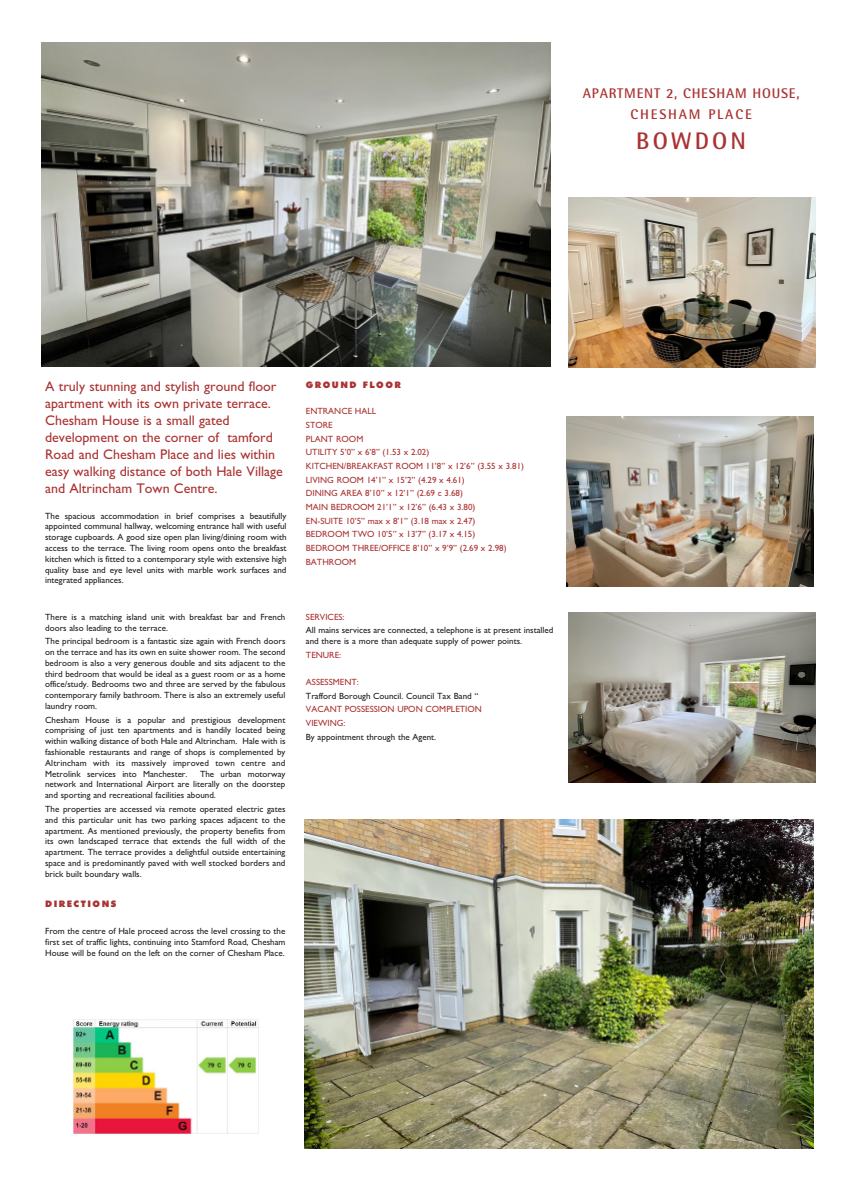
<style>
.page{position:relative;width:842px;height:1191px;background:#fff}
.page>*{position:absolute;margin:0;border:0;box-sizing:border-box;transform-origin:0 0}
.t1{font:700 24px "Rotis Semi Sans";letter-spacing:.13em;color:#ab3232}
.t2{font:14px/17px "Gill Sans";color:#ab3232}
.t3{font:700 14px/21px "Rotis Semi Sans";letter-spacing:.055em;color:#ab3232;text-align:center}
.t4{font:9px/10.8px "Gill Sans";color:#231f20;text-align:justify}
.t5{font:9px/13.6px "Gill Sans";color:#ab3232}
.t6{font:900 9px "Futura BT";letter-spacing:.165em;color:#ab3232}
</style>
<div class="page">
<img style="left:41px;top:43px;width:509px;height:324px">
<img style="left:568px;top:197px;width:248px;height:170px">
<img style="left:568px;top:612px;width:248px;height:170px">
<img style="left:72px;top:1019px;width:186px;height:115px">
<img style="left:566px;top:416px;width:248px;height:170px">
<img style="left:305px;top:819px;width:509px;height:329px">
<h2 class="t3" style="left:583px;top:84px;width:218px">APARTMENT 2, CHESHAM HOUSE,<br>CHESHAM PLACE</h2>
<h1 class="t1" style="left:636px;top:132px;width:111px">BOWDON</h1>
<p class="t2" style="left:45px;top:377px;width:239px">A truly stunning and stylish ground floor apartment with its own private terrace.<br>Chesham House is a small gated development on the corner of tamford Road and Chesham Place and lies within easy walking distance of both Hale Village and Altrincham Town Centre.</p>
<p class="t4" style="left:45px;top:510px;width:243px">The spacious accommodation in brief comprises a beautifully appointed communal hallway, welcoming entrance hall with useful storage cupboards. A good size open plan living/dining room with access to the terrace. The living room opens onto the breakfast kitchen which is fitted to a contemporary style with extensive high quality base and eye level units with marble work surfaces and integrated appliances.</p>
<p class="t4" style="left:45px;top:611px;width:242px">There is a matching island unit with breakfast bar and French doors also leading to the terrace.</p>
<p class="t4" style="left:45px;top:635px;width:242px">The principal bedroom is a fantastic size again with French doors on the terrace and has its own en suite shower room. The second bedroom is also a very generous double and sits adjacent to the third bedroom that would be ideal as a guest room or as a home office/study. Bedrooms two and three are served by the fabulous contemporary family bathroom. There is also an extremely useful laundry room.</p>
<p class="t4" style="left:45px;top:714px;width:242px">Chesham House is a popular and prestigious development comprising of just ten apartments and is handily located being within walking distance of both Hale and Altrincham. Hale with is fashionable restaurants and range of shops is complemented by Altrincham with its massively improved town centre and Metrolink services into Manchester.</p>
<p class="t4" style="left:45px;top:768px;width:242px;text-indent:155px">The urban motorway network and International Airport are literally on the doorstep and sporting and recreational facilities abound.</p>
<p class="t4" style="left:45px;top:803px;width:242px">The properties are accessed via remote operated electric gates and this particular unit has two parking spaces adjacent to the apartment. As mentioned previously, the property benefits from its own landscaped terrace that extends the full width of the apartment. The terrace provides a delightful outside entertaining space and is predominantly paved with well stocked borders and brick built boundary walls.</p>
<p class="t6" style="left:45px;top:900px;width:73px">DIRECTIONS</p>
<p class="t4" style="left:45px;top:925px;width:242px">From the centre of Hale proceed across the level crossing to the first set of traffic lights, continuing into Stamford Road, Chesham House will be found on the left on the corner of Chesham Place.</p>
<p class="t6" style="left:306px;top:381px;width:97px">GROUND FLOOR</p>
<p class="t5" style="left:306px;top:404px;width:220px">ENTRANCE HALL<br>STORE<br>PLANT ROOM<br>UTILITY 5’0” x 6’8” (1.53 x 2.02)<br>KITCHEN/BREAKFAST ROOM 11’8” x 12’6” (3.55 x 3.81)<br>LIVING ROOM 14’1” x 15’2” (4.29 x 4.61)<br>DINING AREA 8’10” x 12’1” (2.69 c 3.68)<br>MAIN BEDROOM 21’1” x 12’6” (6.43 x 3.80)<br>EN-SUITE 10’5” max x 8’1” (3.18 max x 2.47)<br>BEDROOM TWO 10’5” x 13’7” (3.17 x 4.15)<br>BEDROOM THREE/OFFICE 8’10” x 9’9” (2.69 x 2.98)<br>BATHROOM</p>
<p class="t5" style="left:306px;top:610px;width:40px">SERVICES:</p>
<p class="t4" style="left:306px;top:625px;width:249px">All mains services are connected, a telephone is at present installed and there is a more than adequate supply of power points.</p>
<p class="t5" style="left:306px;top:648px;width:37px">TENURE:</p>
<p class="t5" style="left:306px;top:675px;width:54px">ASSESSMENT:</p>
<p class="t4" style="left:306px;top:690px;width:174px">Trafford Borough Council. Council Tax Band ‘‘</p>
<p class="t5" style="left:306px;top:702px;width:178px">VACANT POSSESSION UPON COMPLETION<br>VIEWING:</p>
<p class="t4" style="left:306px;top:731px;width:132px">By appointment through the Agent.</p>
</div>
